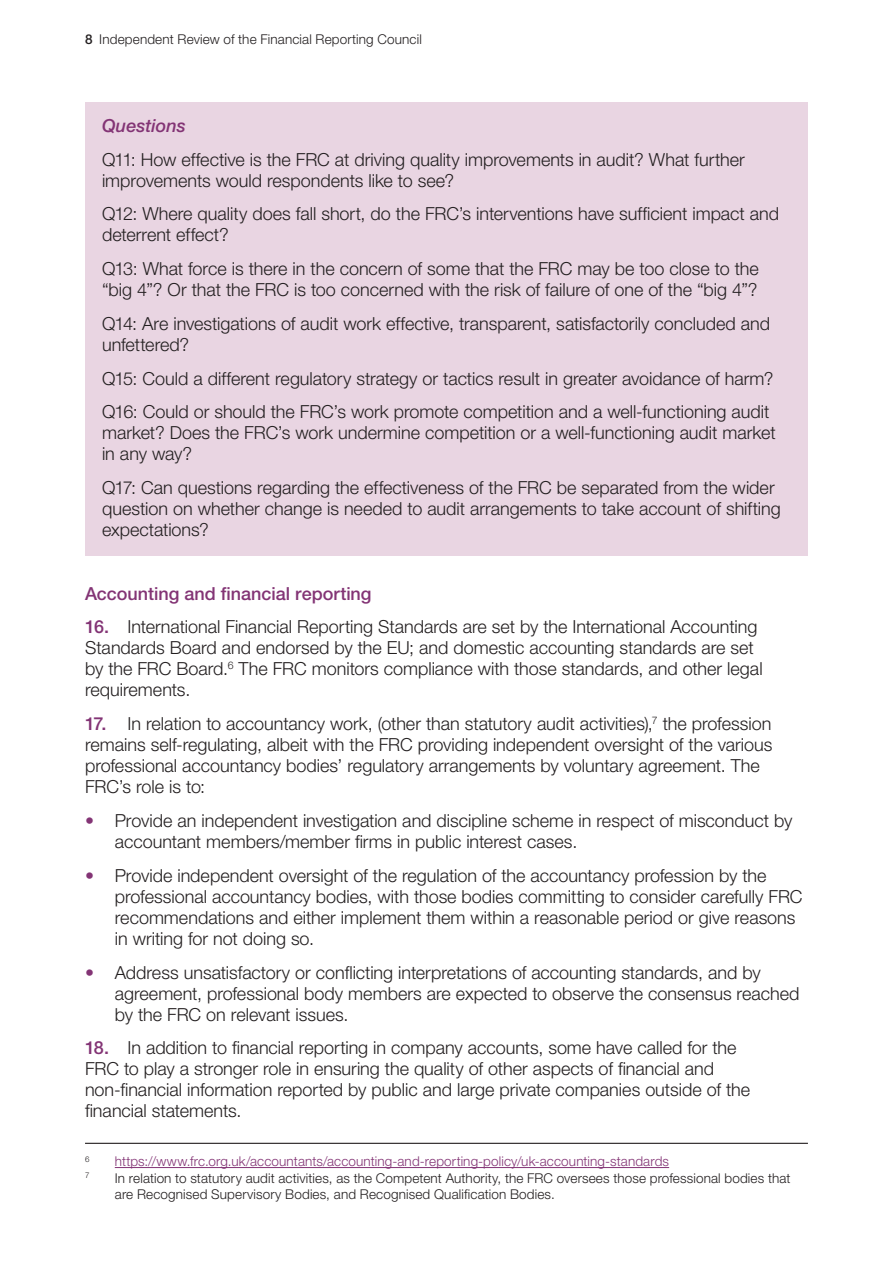
<style>
.page{position:relative;width:893px;height:1263px;background:#fff}
.page>*{position:absolute;margin:0;border:0;box-sizing:border-box;transform-origin:0 0}
.Box_Text_last{font:300 18px/21px "Helvetica Neue LT Std";color:#231f20}
.Box_Text{font:300 18px/21px "Helvetica Neue LT Std";color:#231f20}
.C_Heading{font:500 18px "Helvetica Neue LT Std";color:#833475}
.Box_Head{font:italic 500 18px "Helvetica Neue LT Std";letter-spacing:.005em;color:#833475}
.Footnote{font:300 13.5px/16.5px "Helvetica Neue LT Std";letter-spacing:.01em;color:#231f20}
.Footnote-2{font:300 13.5px "Helvetica Neue LT Std";letter-spacing:.01em;color:#833475}
.Footnote-3{font:300 7.8px "Helvetica Neue LT Std";color:#231f20}
.s1{font-weight:500}
.s2{font-weight:500;color:#833475}
.s3{color:#833475}
</style>
<div class="page">
<div style="left:85px;top:102px;width:723px;height:50px;background:#e9d5e2"></div>
<div style="left:85px;top:136px;width:723px;height:71px;background:#e9d5e2"></div>
<div style="left:85px;top:190px;width:723px;height:71px;background:#e9d5e2"></div>
<div style="left:85px;top:245px;width:723px;height:71px;background:#e9d5e2"></div>
<div style="left:85px;top:300px;width:723px;height:71px;background:#e9d5e2"></div>
<div style="left:85px;top:355px;width:723px;height:50px;background:#e9d5e2"></div>
<div style="left:85px;top:388px;width:723px;height:92px;background:#e9d5e2"></div>
<div style="left:85px;top:464px;width:723px;height:92px;background:#e9d5e2"></div>
<hr style="left:85px;top:1143px;width:723px;height:1px;background:#231f20">
<hr style="left:115px;top:1167px;width:554px;height:1px;background:#833475">
<p class="Footnote" style="left:85px;top:30px;width:338px"><span class="s1">8</span> Independent Review of the Financial Reporting Council</p>
<p class="Box_Head" style="left:102px;top:115px;width:85px">Questions</p>
<p class="Box_Text" style="left:102px;top:148px;width:644px">Q11: How effective is the FRC at driving quality improvements in audit? What further improvements would respondents like to see?</p>
<p class="Box_Text" style="left:102px;top:203px;width:679px">Q12: Where quality does fall short, do the FRC’s interventions have sufficient impact and deterrent effect?</p>
<p class="Box_Text" style="left:102px;top:258px;width:658px">Q13: What force is there in the concern of some that the FRC may be too close to the “big 4”? Or that the FRC is too concerned with the risk of failure of one of the “big 4”?</p>
<p class="Box_Text" style="left:102px;top:313px;width:670px">Q14: Are investigations of audit work effective, transparent, satisfactorily concluded and unfettered?</p>
<p class="Box_Text" style="left:102px;top:367px;width:673px">Q15: Could a different regulatory strategy or tactics result in greater avoidance of harm?</p>
<p class="Box_Text" style="left:102px;top:401px;width:675px">Q16: Could or should the FRC’s work promote competition and a well-functioning audit market? Does the FRC’s work undermine competition or a well-functioning audit market in any way?</p>
<p class="Box_Text_last" style="left:102px;top:477px;width:680px">Q17: Can questions regarding the effectiveness of the FRC be separated from the wider question on whether change is needed to audit arrangements to take account of shifting expectations?</p>
<p class="C_Heading" style="left:85px;top:582px;width:288px">Accounting and financial reporting</p>
<p class="Box_Text_last" style="left:85px;top:616px;width:679px"><span class="s2">16.</span> International Financial Reporting Standards are set by the International Accounting Standards Board and endorsed by the EU; and domestic accounting standards are set by the FRC Board.<sup>6</sup> The FRC monitors compliance with those standards, and other legal requirements.</p>
<p class="Box_Text_last" style="left:85px;top:713px;width:689px"><span class="s2">17.</span> In relation to accountancy work, (other than statutory audit activities),<sup>7</sup> the profession remains self-regulating, albeit with the FRC providing independent oversight of the various professional accountancy bodies’ regulatory arrangements by voluntary agreement. The FRC’s role is to:</p>
<p class="Box_Text_last" style="left:115px;top:810px;width:679px;text-indent:-30px"><span class="s3">•</span> Provide an independent investigation and discipline scheme in respect of misconduct by accountant members/member firms in public interest cases.</p>
<p class="Box_Text_last" style="left:115px;top:864px;width:689px;text-indent:-30px"><span class="s3">•</span> Provide independent oversight of the regulation of the accountancy profession by the professional accountancy bodies, with those bodies committing to consider carefully FRC recommendations and either implement them within a reasonable period or give reasons in writing for not doing so.</p>
<p class="Box_Text_last" style="left:115px;top:961px;width:686px;text-indent:-30px"><span class="s3">•</span> Address unsatisfactory or conflicting interpretations of accounting standards, and by agreement, professional body members are expected to observe the consensus reached by the FRC on relevant issues.</p>
<p class="Box_Text_last" style="left:85px;top:1037px;width:667px"><span class="s2">18.</span> In addition to financial reporting in company accounts, some have called for the FRC to play a stronger role in ensuring the quality of other aspects of financial and non‑financial information reported by public and large private companies outside of the financial statements.</p>
<p class="Footnote-3" style="left:85px;top:1154px;width:6px">6</p>
<p class="Footnote-2" style="left:115px;top:1153px;width:556px">https://www.frc.org.uk/accountants/accounting-and-reporting-policy/uk-accounting-standards</p>
<p class="Footnote-3" style="left:85px;top:1171px;width:6px">7</p>
<p class="Footnote" style="left:115px;top:1169px;width:677px">In relation to statutory audit activities, as the Competent Authority, the FRC oversees those professional bodies that are Recognised Supervisory Bodies, and Recognised Qualification Bodies.</p>
</div>
